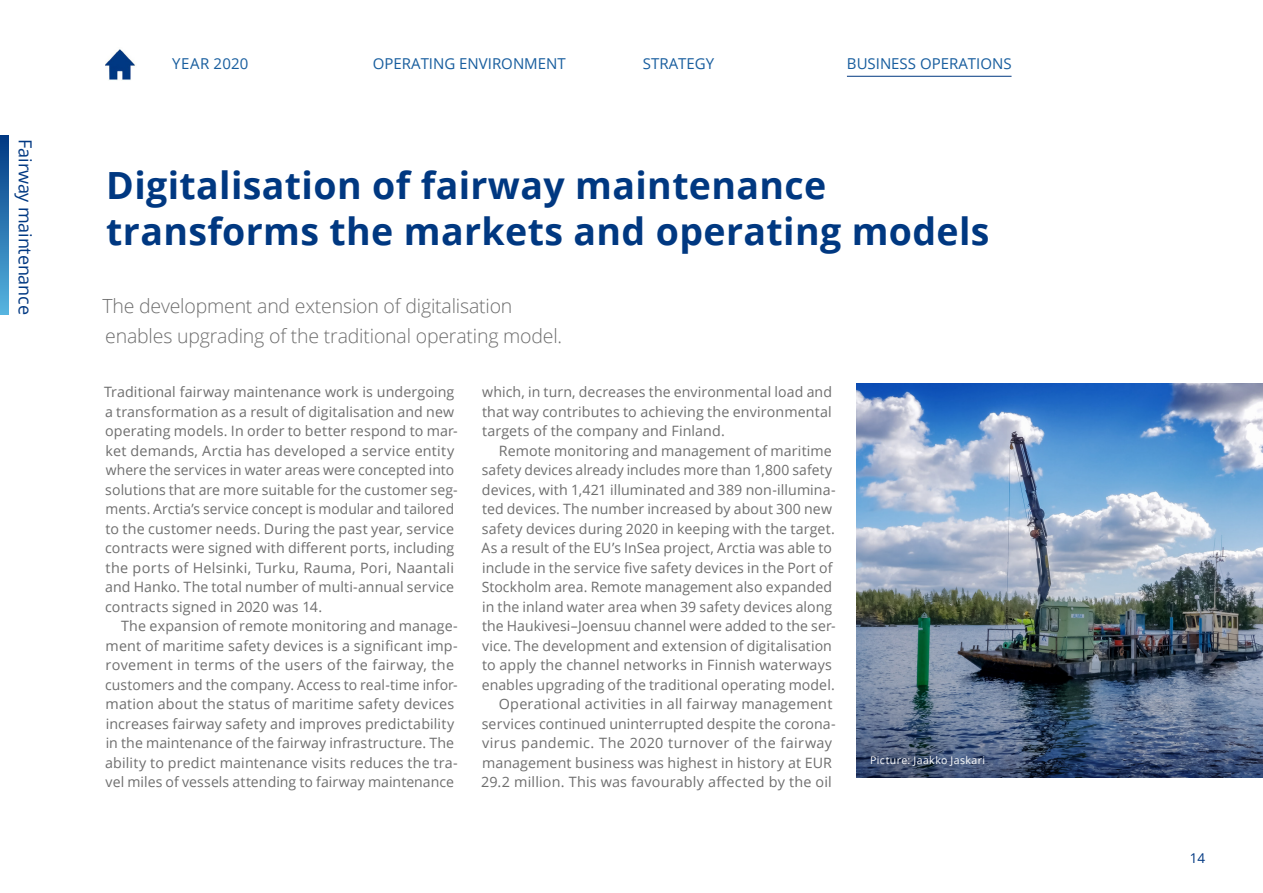
<style>
.page{position:relative;width:1263px;height:893px;background:#fff}
.page>*{position:absolute;margin:0;border:0;box-sizing:border-box;transform-origin:0 0}
.Otsikko_1{font:700 37.5px/46.5px "Open Sans";letter-spacing:.01em;color:#003881}
.ingressi{font:300 19.5px/30px "Open Sans";letter-spacing:-.01em;color:#6e6e6e}
.t1{font:18px "Open Sans";letter-spacing:-.01em;color:#003882}
.Navit{font:15px "Open Sans";color:#175d9e}
.Navit-2{font:15px "Open Sans";letter-spacing:.02em;color:#175d9e}
.base{font:14.25px/19.5px "Open Sans";letter-spacing:.005em;color:#6e6e6e}
.t2{font:13.5px "Open Sans";color:#003882}
.base_indent{font:10.5px "Open Sans";letter-spacing:.04em;color:#fff}
</style>
<div class="page">
<svg style="left:0;top:136px;width:9px;height:178px;background:#2b76b1"></svg>
<img style="left:105px;top:49px;width:30px;height:31px">
<hr style="left:847px;top:76px;width:164px;height:1px;background:#003881">
<img style="left:857px;top:383px;width:406px;height:395px">
<p class="t1" style="left:38px;top:139px;width:177px;rotate:90deg">Fairway maintenance</p>
<h3 class="Navit-2" style="left:172px;top:53px;width:78px">YEAR 2020</h3>
<p class="Navit" style="left:373px;top:53px;width:194px">OPERATING ENVIRONMENT</p>
<p class="Navit" style="left:643px;top:53px;width:73px">STRATEGY</p>
<p class="Navit" style="left:847px;top:53px;width:166px">BUSINESS OPERATIONS</p>
<p class="Otsikko_1" style="left:106px;top:161px;width:885px">Digitalisation of fairway maintenance transforms the markets and operating models</p>
<p class="ingressi" style="left:102px;top:290px;width:461px">The development and extension of digitalisation enables upgrading of the traditional operating model.</p>
<p class="base" style="left:104px;top:382px;width:355px">Traditional fairway maintenance work is undergoing a transformation as a result of digitalisation and new operating models. In order to better respond to mar&shy;ket demands, Arctia has developed a service entity where the services in water areas were concepted into solutions that are more suitable for the customer seg&shy;ments. Arctia’s service concept is modular and tailored to the customer needs. During the past year, service contracts were signed with different ports, including the ports of Helsinki, Turku, Rauma, Pori, Naantali and Hanko. The total number of multi-annual service contracts signed in 2020 was 14.</p>
<p class="base" style="left:105px;top:616px;width:354px;text-indent:16px">The expansion of remote monitoring and manage&shy;ment of maritime safety devices is a significant imp&shy;rovement in terms of the users of the fairway, the customers and the company. Access to real-time infor&shy;mation about the status of maritime safety devices increases fairway safety and improves predictability in the maintenance of the fairway infrastructure. The ability to predict maintenance visits reduces the tra&shy;vel miles of vessels attending to fairway maintenance</p>
<p class="base" style="left:482px;top:382px;width:351px;text-align:justify">which, in turn, decreases the environmental load and that way contributes to achieving the environmental targets of the company and Finland.</p>
<p class="base" style="left:481px;top:440px;width:356px;text-indent:18px">Remote monitoring and management of maritime safety devices already includes more than 1,800 safety devices, with 1,421 illuminated and 389 non-illumina&shy;ted devices. The number increased by about 300 new safety devices during 2020 in keeping with the target.<br>As a result of the EU’s InSea project, Arctia was able to include in the service five safety devices in the Port of Stockholm area. Remote management also expanded in the inland water area when 39 safety devices along the Haukivesi–Joensuu channel were added to the ser&shy;vice. The development and extension of digitalisation to apply the channel networks in Finnish waterways enables upgrading of the traditional operating model.</p>
<p class="base" style="left:481px;top:694px;width:356px;text-indent:18px">Operational activities in all fairway management services continued uninterrupted despite the corona&shy;virus pandemic. The 2020 turnover of the fairway management business was highest in history at EUR 29.2 million. This was favourably affected by the oil</p>
<p class="base_indent" style="left:870px;top:753px;width:117px">Picture: Jaakko Jaskari</p>
<p class="t2" style="left:1190px;top:849px;width:17px">14</p>
</div>
